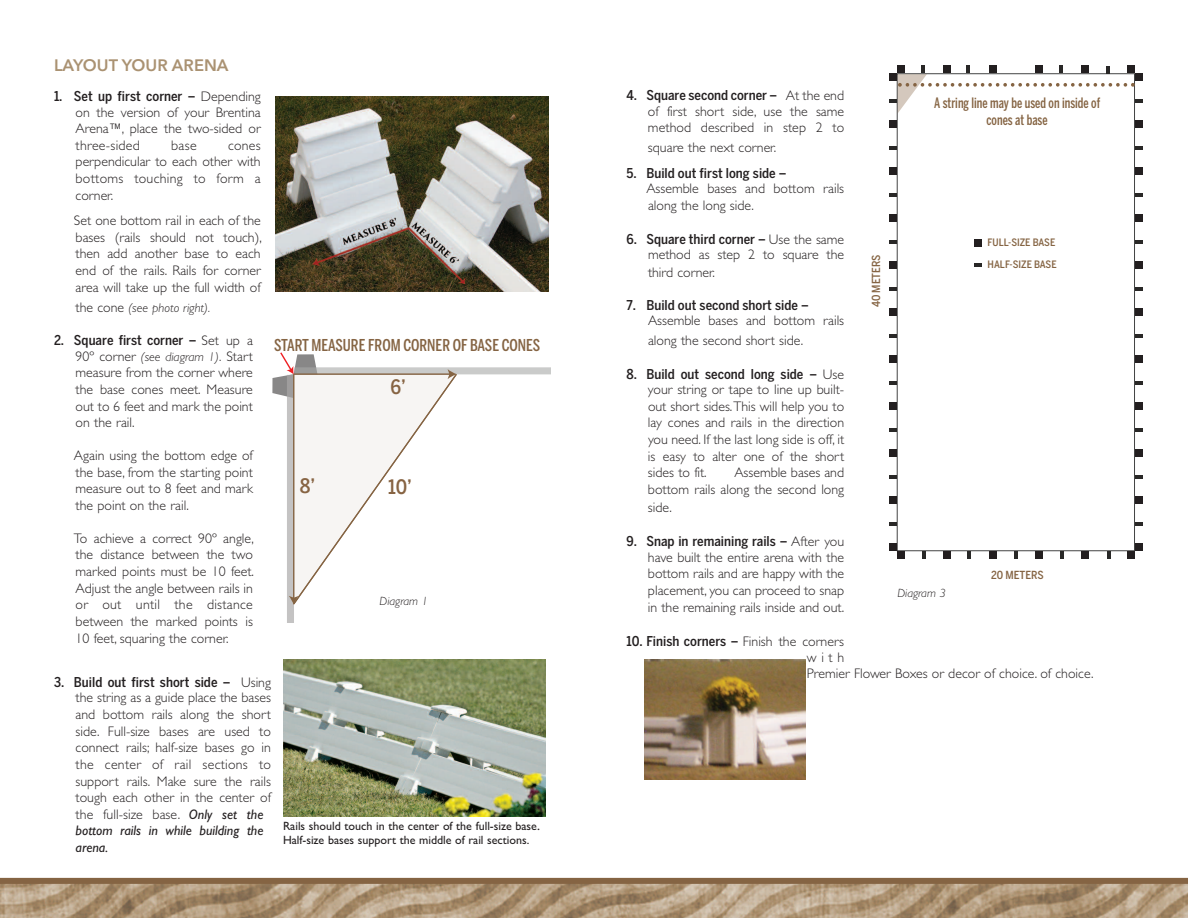
<style>
.page{position:relative;width:1188px;height:918px;background:#fff}
.page>*{position:absolute;margin:0;border:0;box-sizing:border-box;transform-origin:0 0}
.t1{font:500 19.8px "Benton Sans Cond";color:#876443}
.t2{font:600 16.5px "Avenir Next";color:#aa9272}
.t3{font:500 16.2px "Benton Sans Comp";color:#856443}
.t4{font:500 14.25px/17.1px "Benton Sans Comp";color:#856443;text-align:center;scale:.91 1}
.t5{font:300 13.8px/16.6px "Gill Sans";color:#231f20;text-align:justify}
.t6{font:500 13.5px "Benton Sans Cond";color:#231f20}
.t7{font:italic 300 12.75px "Gill Sans";color:#231f20}
.t8{font:12px/13.5px "Gill Sans";color:#231f20}
.t9{font:italic 300 12px "Gill Sans";color:#231f20}
.t10{font:500 11.1px "Benton Sans Cond";color:#856443}
.t11{font:500 10.2px/22.2px "Benton Sans Cond";color:#856443}
.s1{font-family:"Gill Sans";font-weight:300;font-size:13.8px}
.s2{font-style:normal;font-size:13.8px}
.s3{font-style:italic;font-size:12.75px}
.s4{font-size:12.75px}
.s5{font-weight:400;font-style:italic}
.s6{font-family:"Baskerville";font-weight:600;font-size:10.5px}
</style>
<div class="page">
<img style="left:0;top:884px;width:1188px;height:34px">
<div style="left:0;top:878px;width:1188px;height:6px;background:#856443"></div>
<div style="left:1135px;top:496px;width:8px;height:8px;background:#231f20"></div>
<div style="left:1135px;top:543px;width:8px;height:8px;background:#231f20"></div>
<div style="left:1081px;top:551px;width:8px;height:8px;background:#231f20"></div>
<div style="left:1035px;top:551px;width:8px;height:8px;background:#231f20"></div>
<div style="left:989px;top:551px;width:8px;height:8px;background:#231f20"></div>
<div style="left:943px;top:551px;width:8px;height:8px;background:#231f20"></div>
<div style="left:1135px;top:167px;width:8px;height:8px;background:#231f20"></div>
<div style="left:1135px;top:214px;width:8px;height:8px;background:#231f20"></div>
<div style="left:1135px;top:261px;width:8px;height:8px;background:#231f20"></div>
<div style="left:1135px;top:355px;width:8px;height:8px;background:#231f20"></div>
<div style="left:1135px;top:402px;width:8px;height:8px;background:#231f20"></div>
<div style="left:1135px;top:449px;width:8px;height:8px;background:#231f20"></div>
<div style="left:1135px;top:308px;width:8px;height:8px;background:#231f20"></div>
<div style="left:1135px;top:120px;width:8px;height:8px;background:#231f20"></div>
<div style="left:1127px;top:551px;width:8px;height:8px;background:#231f20"></div>
<div style="left:897px;top:551px;width:8px;height:8px;background:#231f20"></div>
<div style="left:889px;top:496px;width:8px;height:8px;background:#231f20"></div>
<div style="left:889px;top:543px;width:8px;height:8px;background:#231f20"></div>
<div style="left:889px;top:167px;width:8px;height:8px;background:#231f20"></div>
<div style="left:889px;top:214px;width:8px;height:8px;background:#231f20"></div>
<div style="left:889px;top:261px;width:8px;height:8px;background:#231f20"></div>
<div style="left:889px;top:355px;width:8px;height:8px;background:#231f20"></div>
<div style="left:889px;top:402px;width:8px;height:8px;background:#231f20"></div>
<div style="left:889px;top:449px;width:8px;height:8px;background:#231f20"></div>
<div style="left:889px;top:308px;width:8px;height:8px;background:#231f20"></div>
<div style="left:889px;top:120px;width:8px;height:8px;background:#231f20"></div>
<svg style="left:889px;top:146px;width:8px;height:4px"></svg>
<svg style="left:889px;top:193px;width:8px;height:4px"></svg>
<svg style="left:889px;top:240px;width:8px;height:4px"></svg>
<svg style="left:889px;top:287px;width:8px;height:4px"></svg>
<svg style="left:889px;top:334px;width:8px;height:4px"></svg>
<svg style="left:889px;top:381px;width:8px;height:4px"></svg>
<svg style="left:889px;top:428px;width:8px;height:4px"></svg>
<svg style="left:889px;top:475px;width:8px;height:4px"></svg>
<svg style="left:889px;top:522px;width:8px;height:4px"></svg>
<svg style="left:1135px;top:146px;width:8px;height:4px"></svg>
<svg style="left:1135px;top:193px;width:8px;height:4px"></svg>
<svg style="left:1135px;top:240px;width:8px;height:4px"></svg>
<svg style="left:1135px;top:287px;width:8px;height:4px"></svg>
<svg style="left:1135px;top:334px;width:8px;height:4px"></svg>
<svg style="left:1135px;top:381px;width:8px;height:4px"></svg>
<svg style="left:1135px;top:428px;width:8px;height:4px"></svg>
<svg style="left:1135px;top:475px;width:8px;height:4px"></svg>
<svg style="left:1135px;top:522px;width:8px;height:4px"></svg>
<svg style="left:922px;top:551px;width:4px;height:8px"></svg>
<svg style="left:967px;top:551px;width:4px;height:8px"></svg>
<svg style="left:1061px;top:551px;width:3px;height:8px"></svg>
<svg style="left:1108px;top:551px;width:3px;height:8px"></svg>
<svg style="left:1014px;top:551px;width:4px;height:8px"></svg>
<div style="left:974px;top:239px;width:8px;height:7px;background:#231f20"></div>
<svg style="left:974px;top:263px;width:8px;height:4px"></svg>
<svg style="left:889px;top:65px;width:254px;height:48px"></svg>
<div style="left:922px;top:95px;width:190px;height:84px;background:#fff"></div>
<div style="left:294px;top:367px;width:256px;height:7px;background:#cacbca"></div>
<div style="left:287px;top:375px;width:7px;height:247px;background:#c4c3c3"></div>
<svg style="left:272px;top:352px;width:186px;height:253px"></svg>
<img style="left:276px;top:96px;width:273px;height:195px">
<img style="left:645px;top:659px;width:160px;height:120px">
<img style="left:283px;top:659px;width:263px;height:157px">
<p class="t2" style="left:54px;top:51px;width:176px">LAYOUT YOUR ARENA</p>
<p class="t6" style="left:54px;top:88px;width:208px">1. Set up first corner – <span class="s1">Depending</span></p>
<p class="t5" style="left:76px;top:103px;width:187px">on the version of your Brentina Arena™, place the two-sided or three-sided</p>
<p class="t5" style="left:171px;top:137px;width:27px">base</p>
<p class="t5" style="left:76px;top:137px;width:187px;text-indent:152px">cones perpendicular to each other with bottoms touching to form a corner.</p>
<p class="t5" style="left:74px;top:212px;width:189px">Set one bottom rail in each of the bases (rails should not touch), then add another base to each end of the rails. Rails for corner area will take up the full width of</p>
<p class="t7" style="left:76px;top:300px;width:136px"><span class="s2">the cone</span> (see photo right).</p>
<p class="t6" style="left:54px;top:333px;width:200px">2. Square first corner – <span class="s1">Set up a</span></p>
<p class="t5" style="left:76px;top:348px;width:179px">90º corner <span class="s3">(see diagram 1)</span><span class="s4">.</span> Start measure from the corner where the base cones meet. Measure out to 6 feet and mark the point on the rail.</p>
<p class="t5" style="left:74px;top:447px;width:180px">Again using the bottom edge of the base, from the starting point measure out to 8 feet and mark the point on the rail.</p>
<p class="t5" style="left:74px;top:530px;width:182px">To achieve a correct 90º angle, the distance between the two marked points must be 10 feet.<br>Adjust the angle between rails in or out until the distance between the marked points is 10 feet, squaring the corner.</p>
<p class="t6" style="left:54px;top:674px;width:219px">3. Build out first short side – <span class="s1">Using</span></p>
<p class="t5" style="left:76px;top:689px;width:197px;text-align:left">the string as a guide place the bases and bottom rails along the short side. Full-size bases are used to connect rails; half-size bases go in the center of rail sections to support rails. Make sure the rails tough each other in the center of the full-size base. <span class="s5">Only set the bottom rails in while building the arena.</span></p>
<p class="t3" style="left:274px;top:336px;width:268px">STARTMEASURE FROM CORNER OF BASE CONES</p>
<h1 class="t1" style="left:391px;top:376px;width:17px">6’</h1>
<h1 class="t1" style="left:300px;top:474px;width:17px">8’</h1>
<h1 class="t1" style="left:388px;top:475px;width:25px">10’</h1>
<p class="t9" style="left:380px;top:594px;width:50px">Diagram 1</p>
<p class="t8" style="left:283px;top:819px;width:258px">Rails should touch in the center of the full-size base<span class="s6">.<br></span>Half-size bases support the middle of rail sections.</p>
<p class="t6" style="left:626px;top:88px;width:219px">4. Square second corner – <span class="s1">At the end</span></p>
<p class="t5" style="left:648px;top:103px;width:198px">of first short side, use the same method described in step 2 to</p>
<p class="t5" style="left:648px;top:139px;width:130px">square the next corner.</p>
<p class="t6" style="left:626px;top:166px;width:162px">5. Build out first long side –</p>
<p class="t5" style="left:646px;top:180px;width:199px">Assemble bases and bottom rails along the long side.</p>
<p class="t6" style="left:626px;top:231px;width:219px">6. Square third corner – <span class="s1">Use the same</span></p>
<p class="t5" style="left:648px;top:246px;width:198px;line-height:17.7px">method as step 2 to square the third corner.</p>
<p class="t6" style="left:626px;top:297px;width:184px">7. Build out second short side –</p>
<p class="t5" style="left:648px;top:311px;width:198px;line-height:19.8px">Assemble bases and bottom rails along the second short side.</p>
<p class="t6" style="left:626px;top:366px;width:219px">8. Build out second long side – <span class="s1">Use</span></p>
<p class="t5" style="left:648px;top:381px;width:198px">your string or tape to line up built&shy;out short sides.This will help you to lay cones and rails in the direction you need. If the last long side is off, it is easy to alter one of the short sides to fit.</p>
<p class="t4" style="left:934px;top:94px;width:184px">A string line may be used on inside of cones at base</p>
<p class="t11" style="left:988px;top:231px;width:71px">FULL-SIZE BASE<br>HALF-SIZE BASE</p>
<p class="t10" style="left:870px;top:307px;width:55px;rotate:-90deg">40 METERS</p>
<p class="t5" style="left:648px;top:464px;width:198px;line-height:17.1px;text-indent:86px">Assemble bases and bottom rails along the second long side.</p>
<p class="t6" style="left:626px;top:534px;width:219px">9. Snap in remaining rails – <span class="s1">After you</span></p>
<p class="t5" style="left:648px;top:549px;width:198px">have built the entire arena with the bottom rails and are happy with the placement, you can proceed to snap in the remaining rails inside and out.</p>
<p class="t6" style="left:626px;top:634px;width:219px">10. Finish corners – <span class="s1">Finish the corners</span></p>
<p class="t5" style="left:807px;top:649px;width:288px">with<br>Premier Flower Boxes or decor of choice. of choice.</p>
<p class="t10" style="left:991px;top:569px;width:54px">20 METERS</p>
<p class="t9" style="left:897px;top:586px;width:50px">Diagram 3</p>
</div>
